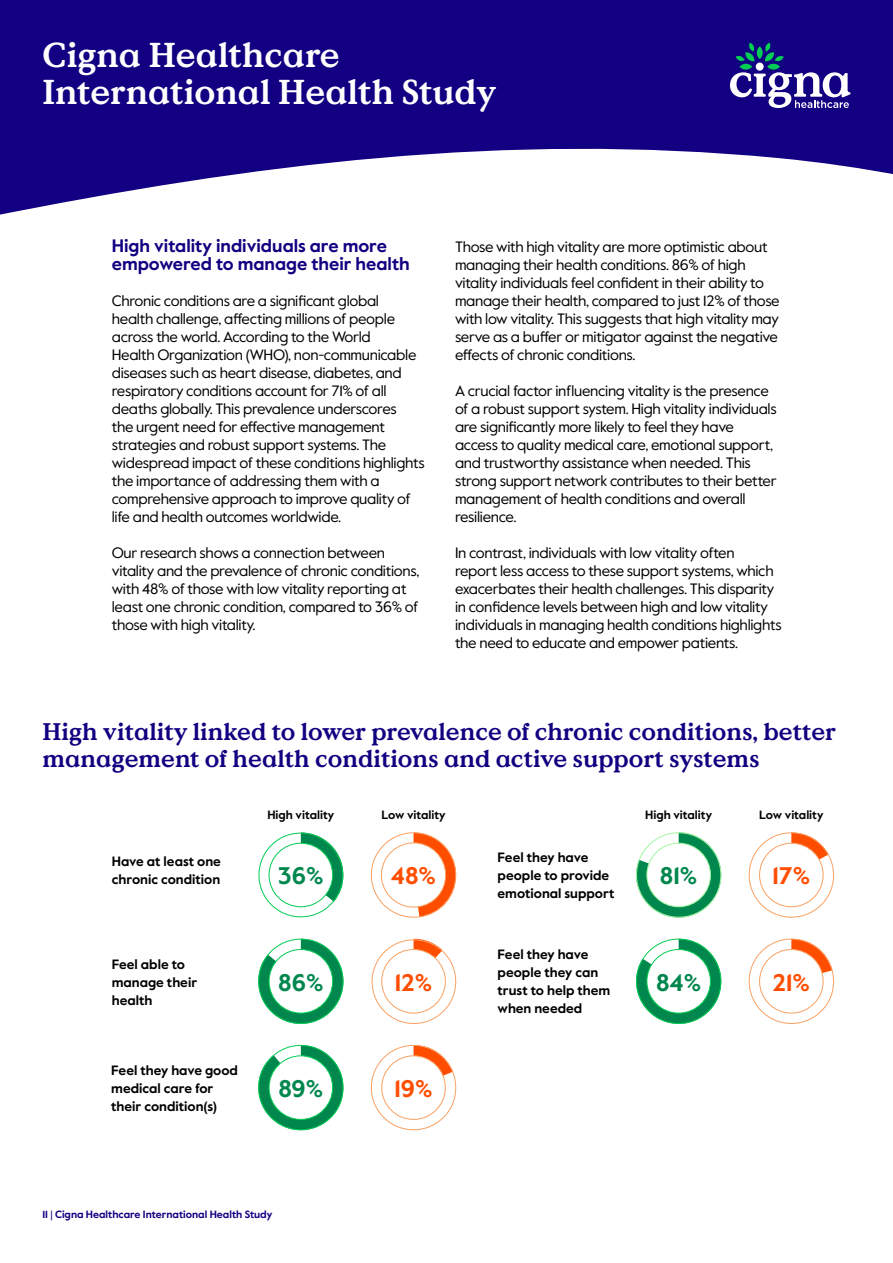
<style>
.page{position:relative;width:893px;height:1263px;background:#fff}
.page>*{position:absolute;margin:0;border:0;box-sizing:border-box;transform-origin:0 0}
.t1{font:700 34.5px/36.3px "Value Serif Pro";color:#fff}
.t2{font:700 24px/27px "Value Serif Pro";color:#110081}
.t3{font:700 24px "Value Sans Pro";color:#00874d}
.t4{font:700 24px "Value Sans Pro";color:#ff4d00}
.t5{font:700 18px/18px "Value Sans Pro";color:#110081}
.t6{font:15px/18px "Value Sans Pro";letter-spacing:-.02em;color:#000}
.t7{font:700 13.5px/18px "Value Sans Pro";color:#000}
.t8{font:700 12px "Value Sans Pro";color:#000}
.t9{font:700 10.5px "Value Sans Pro";color:#110081}
.s1{font-weight:400}
</style>
<div class="page">
<svg style="left:0;top:0;width:893px;height:215px;fill:#110081"></svg>
<svg style="left:730px;top:43px;width:120px;height:65px"></svg>
<svg style="left:258px;top:832px;width:85px;height:86px"></svg>
<div style="left:269px;top:843px;width:64px;height:64px;background:#fff;border-radius:50%"></div>
<div style="left:269px;top:843px;width:64px;height:64px;border:1px solid #03cc54;border-radius:50%"></div>
<svg style="left:258px;top:1045px;width:86px;height:86px"></svg>
<div style="left:269px;top:1056px;width:64px;height:63px;background:#fff;border-radius:50%"></div>
<div style="left:269px;top:1055px;width:64px;height:65px;border:1px solid #03cc54;border-radius:50%"></div>
<svg style="left:258px;top:939px;width:85px;height:85px"></svg>
<div style="left:269px;top:949px;width:64px;height:64px;background:#fff;border-radius:50%"></div>
<div style="left:269px;top:949px;width:64px;height:64px;border:1px solid #03cc54;border-radius:50%"></div>
<svg style="left:370px;top:832px;width:86px;height:86px"></svg>
<svg style="left:371px;top:939px;width:86px;height:85px"></svg>
<div style="left:382px;top:949px;width:63px;height:64px;background:#fff;border-radius:50%"></div>
<div style="left:381px;top:949px;width:65px;height:64px;border:1px solid #faa163;border-radius:50%"></div>
<svg style="left:370px;top:1045px;width:87px;height:86px"></svg>
<div style="left:382px;top:1056px;width:63px;height:63px;background:#fff;border-radius:50%"></div>
<div style="left:381px;top:1055px;width:65px;height:65px;border:1px solid #faa163;border-radius:50%"></div>
<svg style="left:636px;top:832px;width:85px;height:86px"></svg>
<div style="left:647px;top:843px;width:63px;height:64px;background:#fff;border-radius:50%"></div>
<div style="left:646px;top:843px;width:65px;height:64px;border:1px solid #a1f7a1;border-radius:50%"></div>
<svg style="left:636px;top:938px;width:85px;height:86px"></svg>
<div style="left:647px;top:949px;width:63px;height:64px;background:#fff;border-radius:50%"></div>
<div style="left:646px;top:949px;width:65px;height:64px;border:1px solid #03cc54;border-radius:50%"></div>
<svg style="left:748px;top:938px;width:86px;height:86px"></svg>
<div style="left:760px;top:949px;width:63px;height:64px;background:#fff;border-radius:50%"></div>
<div style="left:759px;top:949px;width:64px;height:64px;border:1px solid #faa163;border-radius:50%"></div>
<svg style="left:748px;top:832px;width:86px;height:86px"></svg>
<div style="left:760px;top:843px;width:63px;height:64px;background:#fff;border-radius:50%"></div>
<div style="left:759px;top:843px;width:64px;height:64px;border:1px solid #faa163;border-radius:50%"></div>
<h1 class="t1" style="left:43px;top:39px;width:455px">Cigna Healthcare<br>International Health Study</h1>
<p class="t5" style="left:112px;top:238px;width:300px">High vitality individuals are more empowered to manage their health</p>
<p class="t6" style="left:112px;top:292px;width:314px">Chronic conditions are a significant global<br>health challenge, affecting millions of people across the world. According to the World<br>Health Organization (WHO), non-communicable diseases such as heart disease, diabetes, and respiratory conditions account for 71% of all deaths globally. This prevalence underscores<br>the urgent need for effective management strategies and robust support systems. The widespread impact of these conditions highlights the importance of addressing them with a comprehensive approach to improve quality of life and health outcomes worldwide.</p>
<p class="t6" style="left:112px;top:544px;width:309px">Our research shows a connection between vitality and the prevalence of chronic conditions, with 48% of those with low vitality reporting at least one chronic condition, compared to 36% of those with high vitality.</p>
<p class="t6" style="left:455px;top:238px;width:326px">Those with high vitality are more optimistic about managing their health conditions. 86% of high vitality individuals feel confident in their ability to manage their health, compared to just 12% of those with low vitality. This suggests that high vitality may serve as a buffer or mitigator against the negative effects of chronic conditions.</p>
<p class="t6" style="left:455px;top:382px;width:323px">A crucial factor influencing vitality is the presence of a robust support system. High vitality individuals are significantly more likely to feel they have access to quality medical care, emotional support, and trustworthy assistance when needed. This strong support network contributes to their better management of health conditions and overall resilience.</p>
<p class="t6" style="left:455px;top:544px;width:328px">In contrast, individuals with low vitality often<br>report less access to these support systems, which exacerbates their health challenges. This disparity in confidence levels between high and low vitality individuals in managing health conditions highlights the need to educate and empower patients.</p>
<h2 class="t2" style="left:43px;top:719px;width:795px">High vitality linked to lower prevalence of chronic conditions, better management of health conditions and active support systems</h2>
<p class="t7" style="left:112px;top:853px;width:111px">Have at least one chronic condition</p>
<p class="t7" style="left:112px;top:955px;width:87px">Feel able to manage their health</p>
<p class="t7" style="left:111px;top:1062px;width:128px">Feel they have good medical care for their condition(s)</p>
<p class="t8" style="left:267px;top:808px;width:68px">High vitality</p>
<h2 class="t3" style="left:278px;top:861px;width:47px">36%</h2>
<h2 class="t3" style="left:278px;top:968px;width:47px">86%</h2>
<h2 class="t3" style="left:278px;top:1074px;width:46px">89%</h2>
<p class="t9" style="left:43px;top:1208px;width:231px">11 <span class="s1">|</span> Cigna Healthcare International Health Study</p>
<p class="t8" style="left:381px;top:808px;width:66px">Low vitality</p>
<h2 class="t4" style="left:391px;top:861px;width:47px">48%</h2>
<h2 class="t4" style="left:395px;top:968px;width:39px">12%</h2>
<h2 class="t4" style="left:394px;top:1074px;width:40px">19%</h2>
<p class="t7" style="left:498px;top:849px;width:119px">Feel they have people to provide emotional support</p>
<p class="t7" style="left:498px;top:946px;width:114px">Feel they have people they can trust to help them when needed</p>
<p class="t8" style="left:645px;top:808px;width:68px">High vitality</p>
<h2 class="t3" style="left:660px;top:861px;width:39px">81%</h2>
<h2 class="t3" style="left:656px;top:968px;width:47px">84%</h2>
<p class="t8" style="left:759px;top:808px;width:66px">Low vitality</p>
<h2 class="t4" style="left:772px;top:861px;width:39px">17%</h2>
<h2 class="t4" style="left:773px;top:968px;width:39px">21%</h2>
</div>
